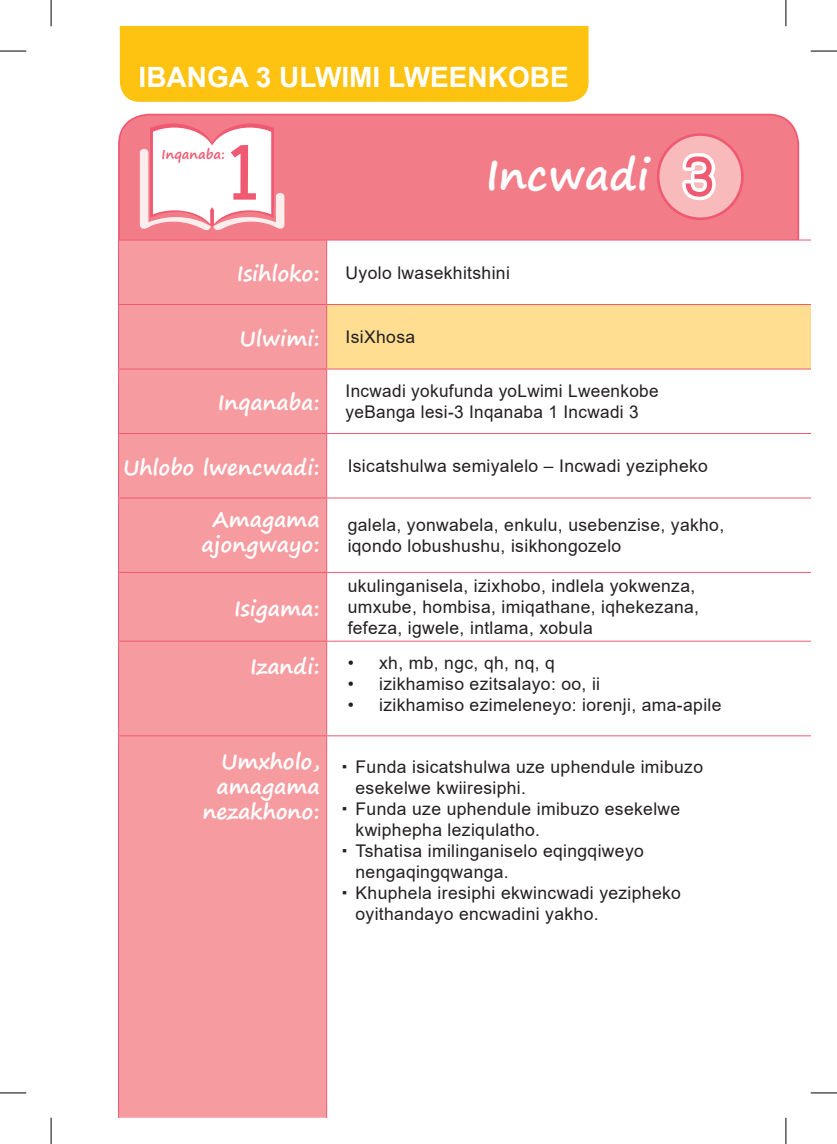
<style>
.page{position:relative;width:837px;height:1144px;background:#fff}
.page>*{position:absolute;margin:0;border:0;box-sizing:border-box;transform-origin:0 0}
.t1{font:75.6px "IOP Scool Gr NUM Bold";color:#f05972}
.t2{font:700 42px "Segoe Print";color:#fff}
.t3{font:700 28px "Arial";color:#fff}
.t4{font:700 21px/25.2px "Segoe Print";color:#fff;text-align:center}
.t5{font:17.5px/21px "Arial";letter-spacing:.02em;color:#231f20}
.t6{font:700 13.12px "Segoe Print";color:#f05972}
.s1{font-family:"IOP Scool Gr NUM Bold";font-weight:400;font-size:54.25px;color:#f05972}
.s2{font-family:"Segoe Print";font-weight:700;font-size:21px;color:#fff}
</style>
<div class="page">
<div style="left:119px;top:115px;width:679px;height:161px;background:#f27d88;border-radius:30px"></div>
<div style="left:118px;top:114px;width:680px;height:162px;border:2px solid #f05972;border-radius:30px"></div>
<div style="left:119px;top:241px;width:207px;height:877px;background:#f69ca0"></div>
<svg style="left:327px;top:241px;width:483px;height:877px"></svg>
<div style="left:326px;top:304px;width:484px;height:65px;background:#ffdd91"></div>
<hr style="left:118px;top:240px;width:1px;height:64px;background:#f05972">
<hr style="left:118px;top:240px;width:208px;height:1px;background:#f05972">
<hr style="left:326px;top:240px;width:1px;height:64px;background:#f05972">
<hr style="left:326px;top:240px;width:484px;height:1px;background:#f05972">
<hr style="left:118px;top:305px;width:1px;height:64px;background:#f05972">
<hr style="left:118px;top:304px;width:208px;height:1px;background:#f05972">
<hr style="left:326px;top:305px;width:1px;height:64px;background:#f05972">
<hr style="left:326px;top:304px;width:484px;height:1px;background:#f05972">
<hr style="left:118px;top:369px;width:1px;height:64px;background:#f05972">
<hr style="left:118px;top:369px;width:208px;height:1px;background:#f05972">
<hr style="left:326px;top:369px;width:1px;height:64px;background:#f05972">
<hr style="left:326px;top:369px;width:484px;height:1px;background:#f05972">
<hr style="left:118px;top:434px;width:1px;height:64px;background:#f05972">
<hr style="left:118px;top:433px;width:208px;height:1px;background:#f05972">
<hr style="left:326px;top:434px;width:1px;height:64px;background:#f05972">
<hr style="left:326px;top:433px;width:484px;height:1px;background:#f05972">
<hr style="left:118px;top:498px;width:1px;height:74px;background:#f05972">
<hr style="left:118px;top:498px;width:208px;height:1px;background:#f05972">
<hr style="left:326px;top:498px;width:1px;height:74px;background:#f05972">
<hr style="left:326px;top:498px;width:484px;height:1px;background:#f05972">
<hr style="left:118px;top:573px;width:1px;height:68px;background:#f05972">
<hr style="left:118px;top:572px;width:208px;height:1px;background:#f05972">
<hr style="left:326px;top:573px;width:1px;height:68px;background:#f05972">
<hr style="left:326px;top:572px;width:484px;height:1px;background:#f05972">
<hr style="left:118px;top:642px;width:1px;height:93px;background:#f05972">
<hr style="left:118px;top:641px;width:208px;height:1px;background:#f05972">
<hr style="left:326px;top:642px;width:1px;height:93px;background:#f05972">
<hr style="left:326px;top:641px;width:484px;height:1px;background:#f05972">
<hr style="left:118px;top:736px;width:1px;height:382px;background:#f05972">
<hr style="left:118px;top:735px;width:208px;height:1px;background:#f05972">
<hr style="left:326px;top:736px;width:1px;height:382px;background:#f05972">
<hr style="left:326px;top:735px;width:484px;height:1px;background:#f05972">
<div style="left:658px;top:135px;width:84px;height:84px;background:#f9babb;border-radius:50%"></div>
<svg style="left:677px;top:153px;width:43px;height:103px"></svg>
<div style="left:656px;top:133px;width:87px;height:87px;border:3px solid #f05972;border-radius:50%"></div>
<svg style="left:140px;top:123px;width:144px;height:107px"></svg>
<div style="left:120px;top:26px;width:468px;height:76px;background:#fec210"></div>
<svg style="left:0;top:51px;width:26px;height:1px"></svg>
<svg style="left:810px;top:51px;width:26px;height:1px"></svg>
<svg style="left:0;top:1092px;width:26px;height:1px"></svg>
<svg style="left:810px;top:1092px;width:26px;height:1px"></svg>
<svg style="left:51px;top:0;width:1px;height:26px"></svg>
<svg style="left:51px;top:1118px;width:1px;height:26px"></svg>
<svg style="left:785px;top:0;width:1px;height:26px"></svg>
<svg style="left:785px;top:1118px;width:1px;height:26px"></svg>
<svg style="left:343px;top:765px;width:3px;height:4px"></svg>
<svg style="left:343px;top:807px;width:3px;height:4px"></svg>
<svg style="left:343px;top:849px;width:3px;height:4px"></svg>
<svg style="left:343px;top:891px;width:3px;height:4px"></svg>
<h3 class="t3" style="left:138px;top:57px;width:431px">IBANGA 3 ULWIMI LWEENKOBE</h3>
<p class="t6" style="left:161px;top:143px;width:65px">Inqanaba:</p>
<h1 class="t1" style="left:229px;top:129px;width:30px">1</h1>
<h2 class="t2" style="left:485px;top:137px;width:229px">Incwadi <span class="s1">3</span></h2>
<p class="t5" style="left:237px;top:262px;width:274px"><span class="s2">Isihloko:</span> Uyolo lwasekhitshini</p>
<p class="t5" style="left:239px;top:326px;width:177px"><span class="s2">Ulwimi:</span> IsiXhosa</p>
<p class="t4" style="left:218px;top:389px;width:103px">Inqanaba:</p>
<p class="t5" style="left:345px;top:380px;width:314px">Incwadi yokufunda yoLwimi Lweenkobe yeBanga lesi-3 Inqanaba 1 Incwadi 3</p>
<p class="t4" style="left:123px;top:454px;width:198px">Uhlobo lwencwadi:</p>
<p class="t5" style="left:347px;top:455px;width:361px">Isicatshulwa semiyalelo – Incwadi yezipheko</p>
<p class="t4" style="left:201px;top:507px;width:119px;line-height:24.5px">Amagama ajongwayo:</p>
<p class="t5" style="left:347px;top:514px;width:378px">galela, yonwabela, enkulu, usebenzise, yakho, iqondo lobushushu, isikhongozelo</p>
<p class="t4" style="left:234px;top:595px;width:87px">Isigama:</p>
<p class="t5" style="left:347px;top:575px;width:353px">ukulinganisela, izixhobo, indlela yokwenza, umxube, hombisa, imiqathane, iqhekezana, fefeza, igwele, intlama, xobula</p>
<p class="t4" style="left:250px;top:653px;width:71px">Izandi:</p>
<p class="t5" style="left:347px;top:652px;width:209px">• xh, mb, ngc, qh, nq, q</p>
<p class="t5" style="left:347px;top:673px;width:254px">• izikhamiso ezitsalayo: oo, ii</p>
<p class="t5" style="left:347px;top:694px;width:375px">• izikhamiso ezimeleneyo: iorenji, ama-apile</p>
<p class="t4" style="left:203px;top:748px;width:118px;text-align:right">Umxholo, amagama nezakhono:</p>
<p class="t5" style="left:355px;top:757px;width:349px">Funda isicatshulwa uze uphendule imibuzo esekelwe kwiiresiphi.<br>Funda uze uphendule imibuzo esekelwe kwiphepha leziqulatho.<br>Tshatisa imilinganiselo eqingqiweyo nengaqingqwanga.<br>Khuphela iresiphi ekwincwadi yezipheko oyithandayo encwadini yakho.</p>
</div>
